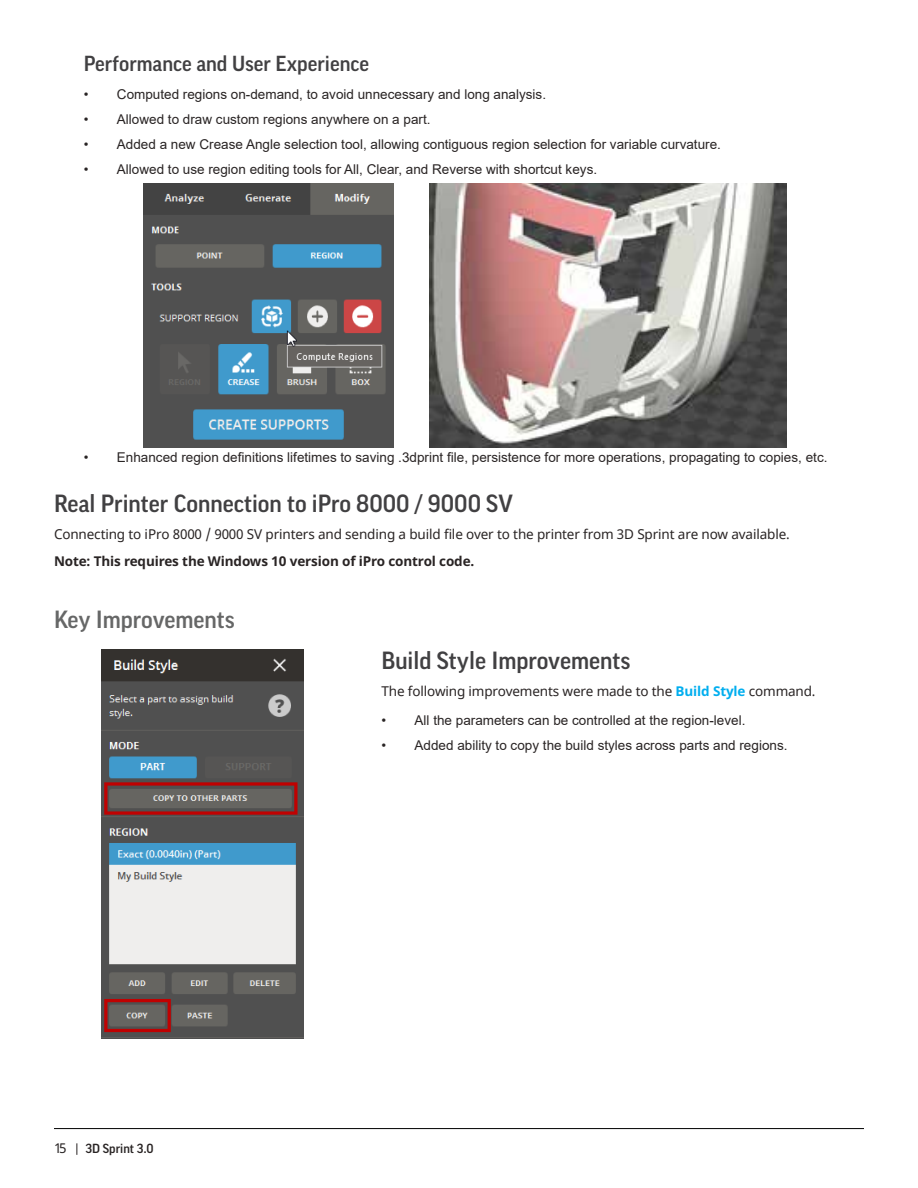
<style>
.page{position:relative;width:918px;height:1188px;background:#fff}
.page>*{position:absolute;margin:0;border:0;box-sizing:border-box;transform-origin:0 0}
.t1{font:500 24px "Good Pro";color:#414042}
.t2{font:500 24px "Good Pro";color:#666767}
.t3{font:500 21px "Good Pro";color:#414042}
.t4{font:13.5px "Arial";color:#292424}
.t5{font:13.5px "Noto Sans";letter-spacing:-.01em;color:#292424}
.t6{font:700 13.5px "Noto Sans";letter-spacing:-.01em;color:#292424}
.t7{font:500 12.75px "Good Pro";color:#292424}
.s1{font-weight:700;color:#00aeef}
</style>
<div class="page">
<hr style="left:54px;top:1128px;width:810px;height:1px;background:#000">
<svg style="left:77px;top:1143px;width:1px;height:12px"></svg>
<img style="left:144px;top:184px;width:250px;height:264px">
<img style="left:429px;top:184px;width:357px;height:263px">
<img style="left:102px;top:649px;width:202px;height:390px">
<h2 class="t3" style="left:84px;top:52px;width:287px">Performance and User Experience</h2>
<p class="t4" style="left:84px;top:85px;width:464px">• Computed regions on-demand, to avoid unnecessary and long analysis.</p>
<p class="t4" style="left:84px;top:110px;width:348px">• Allowed to draw custom regions anywhere on a part.</p>
<p class="t4" style="left:84px;top:135px;width:639px">• Added a new Crease Angle selection tool, allowing contiguous region selection for variable curvature.</p>
<p class="t4" style="left:84px;top:160px;width:515px">• Allowed to use region editing tools for All, Clear, and Reverse with shortcut keys.</p>
<p class="t4" style="left:84px;top:448px;width:745px">• Enhanced region definitions lifetimes to saving .3dprint file, persistence for more operations, propagating to copies, etc.</p>
<h1 class="t1" style="left:54px;top:490px;width:460px">Real Printer Connection to iPro 8000 / 9000 SV</h1>
<p class="t5" style="left:54px;top:525px;width:737px">Connecting to iPro 8000 / 9000 SV printers and sending a build file over to the printer from 3D Sprint are now available.</p>
<p class="t6" style="left:54px;top:551px;width:422px">Note: This requires the Windows 10 version of iPro control code.</p>
<h1 class="t2" style="left:54px;top:606px;width:182px">Key Improvements</h1>
<h1 class="t1" style="left:381px;top:647px;width:251px">Build Style Improvements</h1>
<p class="t5" style="left:381px;top:682px;width:436px">The following improvements were made to the <span class="s1">Build Style</span> command.</p>
<p class="t4" style="left:381px;top:711px;width:366px">• All the parameters can be controlled at the region-level.</p>
<p class="t4" style="left:381px;top:736px;width:408px">• Added ability to copy the build styles across parts and regions.</p>
<p class="t5" style="left:54px;top:1139px;width:14px">15</p>
<p class="t7" style="left:86px;top:1142px;width:70px">3D Sprint 3.0</p>
</div>
